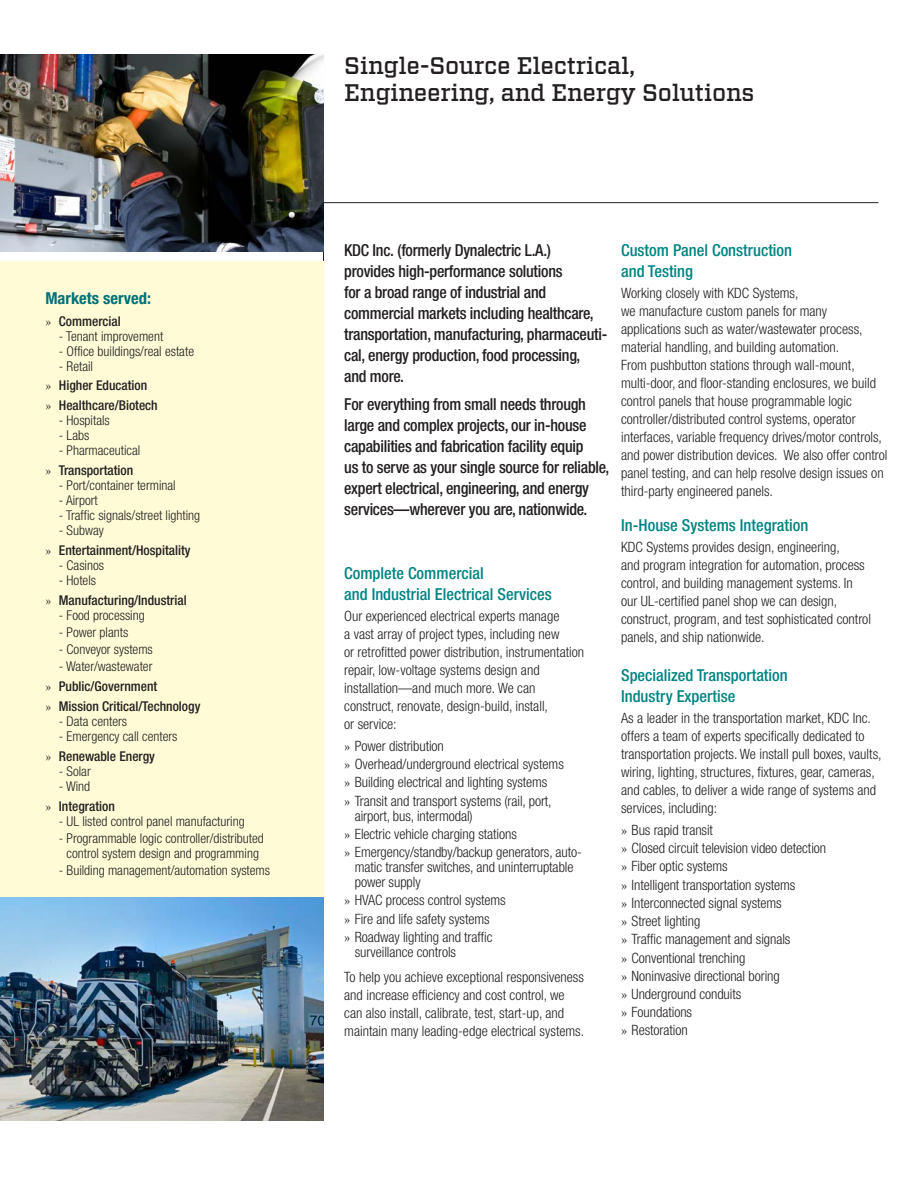
<style>
.page{position:relative;width:918px;height:1188px;background:#fff}
.page>*{position:absolute;margin:0;border:0;box-sizing:border-box;transform-origin:0 0}
.t1{font:500 24px/27px "Vitesse";letter-spacing:-.01em;color:#231f20}
.t2{font:500 condensed 16.5px/21px "Helvetica Neue";letter-spacing:-.015em;color:#231f20}
.t3{font:500 condensed 16.5px/21px "Helvetica Neue";color:#008483}
.t4{font:700 condensed 16.5px "Helvetica Neue";color:#007078}
.t5{font:300 condensed 14.25px/18px "Helvetica Neue";color:#231f20}
.t6{font:300 condensed 13.5px/19.8px "Helvetica Neue";color:#231f20}
.t7{font:500 condensed 13.5px/19.8px "Helvetica Neue";color:#231f20}
.s1{font-family:"Minion";font-weight:400;font-stretch:normal}
.s2{font-weight:300}
.s3{font-weight:500}
</style>
<div class="page">
<hr style="left:323px;top:54px;width:1px;height:1066px;background:#231f20">
<hr style="left:0;top:202px;width:878px;height:1px;background:#231f20">
<div style="left:0;top:261px;width:323px;height:852px;background:#fffbd6"></div>
<img style="left:0;top:54px;width:323px;height:198px">
<img style="left:0;top:898px;width:323px;height:222px">
<p class="t4" style="left:45px;top:288px;width:107px">Markets served:</p>
<p class="t7" style="left:45px;top:311px;width:77px"><span class="s1">»</span> Commercial</p>
<p class="t6" style="left:59px;top:326px;width:106px">- Tenant improvement</p>
<p class="t6" style="left:59px;top:341px;width:137px">- Office buildings/real estate</p>
<p class="t7" style="left:45px;top:356px;width:114px;text-indent:13px"><span class="s2">- Retail<br></span><span class="s1">»</span> Higher Education<br><span class="s1">»</span> Healthcare/Biotech</p>
<p class="t6" style="left:59px;top:410px;width:52px">- Hospitals</p>
<p class="t6" style="left:59px;top:425px;width:32px">- Labs</p>
<p class="t6" style="left:45px;top:440px;width:96px;text-indent:13px">- Pharmaceutical <span class="s1">»</span> <span class="s3">Transportation</span></p>
<p class="t6" style="left:59px;top:475px;width:118px">- Port/container terminal</p>
<p class="t6" style="left:59px;top:490px;width:40px">- Airport</p>
<p class="t6" style="left:59px;top:505px;width:143px">- Traffic signals/street lighting</p>
<p class="t7" style="left:45px;top:520px;width:147px;text-indent:13px"><span class="s2">- Subway<br></span><span class="s1">»</span> Entertainment/Hospitality</p>
<p class="t6" style="left:59px;top:555px;width:47px">- Casinos</p>
<p class="t7" style="left:45px;top:570px;width:143px;text-indent:13px"><span class="s2">- Hotels<br></span><span class="s1">»</span> Manufacturing/Industrial</p>
<p class="t6" style="left:59px;top:605px;width:87px">- Food processing</p>
<p class="t6" style="left:59px;top:622px;width:71px">- Power plants</p>
<p class="t6" style="left:59px;top:639px;width:96px">- Conveyor systems</p>
<p class="t7" style="left:45px;top:656px;width:157px;text-indent:13px"><span class="s2">- Water/wastewater<br></span><span class="s1">»</span> Public/Government<br><span class="s1">»</span> Mission Critical/Technology</p>
<p class="t6" style="left:59px;top:711px;width:70px">- Data centers</p>
<p class="t6" style="left:45px;top:726px;width:134px;text-indent:13px">- Emergency call centers <span class="s1">»</span> <span class="s3">Renewable Energy</span></p>
<p class="t6" style="left:59px;top:761px;width:33px">- Solar</p>
<p class="t7" style="left:45px;top:776px;width:71px;text-indent:13px"><span class="s2">- Wind<br></span><span class="s1">»</span> Integration</p>
<p class="t6" style="left:59px;top:811px;width:187px">- UL listed control panel manufacturing</p>
<p class="t6" style="left:59px;top:830px;width:206px;line-height:15px;text-align:center">- Programmable logic controller/distributed control system design and programming</p>
<p class="t6" style="left:59px;top:860px;width:213px">- Building management/automation systems</p>
<h1 class="t1" style="left:344px;top:53px;width:412px">Single-Source Electrical,<br>Engineering, and Energy Solutions</h1>
<p class="t2" style="left:344px;top:239px;width:265px">KDC Inc. (formerly Dynalectric L.A.)<br>provides high-performance solutions<br>for a broad range of industrial and commercial markets including healthcare, transportation, manufacturing, pharmaceuti&shy;cal, energy production, food processing,<br>and more.</p>
<p class="t2" style="left:344px;top:393px;width:267px">For everything from small needs through large and complex projects, our in-house capabilities and fabrication facility equip<br>us to serve as your single source for reliable, expert electrical, engineering, and energy services—wherever you are, nationwide.</p>
<p class="t3" style="left:344px;top:562px;width:209px">Complete Commercial<br>and Industrial Electrical Services</p>
<p class="t5" style="left:344px;top:607px;width:242px">Our experienced electrical experts manage<br>a vast array of project types, including new<br>or retrofitted power distribution, instrumentation repair, low-voltage systems design and installation—and much more. We can construct, renovate, design-build, install,<br>or service:</p>
<p class="t5" style="left:344px;top:737px;width:221px"><span class="s1">»</span> Power distribution<br><span class="s1">»</span> Overhead/underground electrical systems <span class="s1">»</span> Building electrical and lighting systems<br><span class="s1">»</span> Transit and transport systems (rail, port,</p>
<p class="t5" style="left:344px;top:806px;width:239px;text-indent:11px">airport, bus, intermodal)<br><span class="s1">»</span> Electric vehicle charging stations<br><span class="s1">»</span> Emergency/standby/backup generators, auto-</p>
<p class="t5" style="left:355px;top:859px;width:220px;line-height:15px">matic transfer switches, and uninterruptable power supply</p>
<p class="t5" style="left:344px;top:891px;width:163px"><span class="s1">»</span> HVAC process control systems <span class="s1">»</span> Fire and life safety systems<br><span class="s1">»</span> Roadway lighting and traffic</p>
<p class="t5" style="left:344px;top:939px;width:241px;line-height:24.8px;text-indent:11px">surveillance controls<br>To help you achieve exceptional responsiveness</p>
<p class="t5" style="left:344px;top:985px;width:242px">and increase efficiency and cost control, we can also install, calibrate, test, start-up, and maintain many leading-edge electrical systems.</p>
<p class="t3" style="left:621px;top:239px;width:173px">Custom Panel Construction and Testing</p>
<p class="t5" style="left:621px;top:284px;width:268px">Working closely with KDC Systems,<br>we manufacture custom panels for many applications such as water/wastewater process, material handling, and building automation.<br>From pushbutton stations through wall-mount, multi-door, and floor-standing enclosures, we build control panels that house programmable logic controller/distributed control systems, operator interfaces, variable frequency drives/motor controls, and power distribution devices. We also offer control panel testing, and can help resolve design issues on third-party engineered panels.</p>
<p class="t3" style="left:621px;top:514px;width:189px">In-House Systems Integration</p>
<p class="t5" style="left:621px;top:538px;width:251px">KDC Systems provides design, engineering,<br>and program integration for automation, process control, and building management systems. In our UL-certified panel shop we can design, construct, program, and test sophisticated control panels, and ship nationwide.</p>
<p class="t3" style="left:621px;top:664px;width:168px">Specialized Transportation<br>Industry Expertise</p>
<p class="t5" style="left:621px;top:709px;width:262px">As a leader in the transportation market, KDC Inc. offers a team of experts specifically dedicated to transportation projects. We install pull boxes, vaults, wiring, lighting, structures, fixtures, gear, cameras, and cables, to deliver a wide range of systems and services, including:</p>
<p class="t5" style="left:621px;top:821px;width:207px"><span class="s1">»</span> Bus rapid transit<br><span class="s1">»</span> Closed circuit television video detection <span class="s1">»</span> Fiber optic systems<br><span class="s1">»</span> Intelligent transportation systems<br><span class="s1">»</span> Interconnected signal systems<br><span class="s1">»</span> Street lighting<br><span class="s1">»</span> Traffic management and signals<br><span class="s1">»</span> Conventional trenching<br><span class="s1">»</span> Noninvasive directional boring<br><span class="s1">»</span> Underground conduits<br><span class="s1">»</span> Foundations<br><span class="s1">»</span> Restoration</p>
</div>
